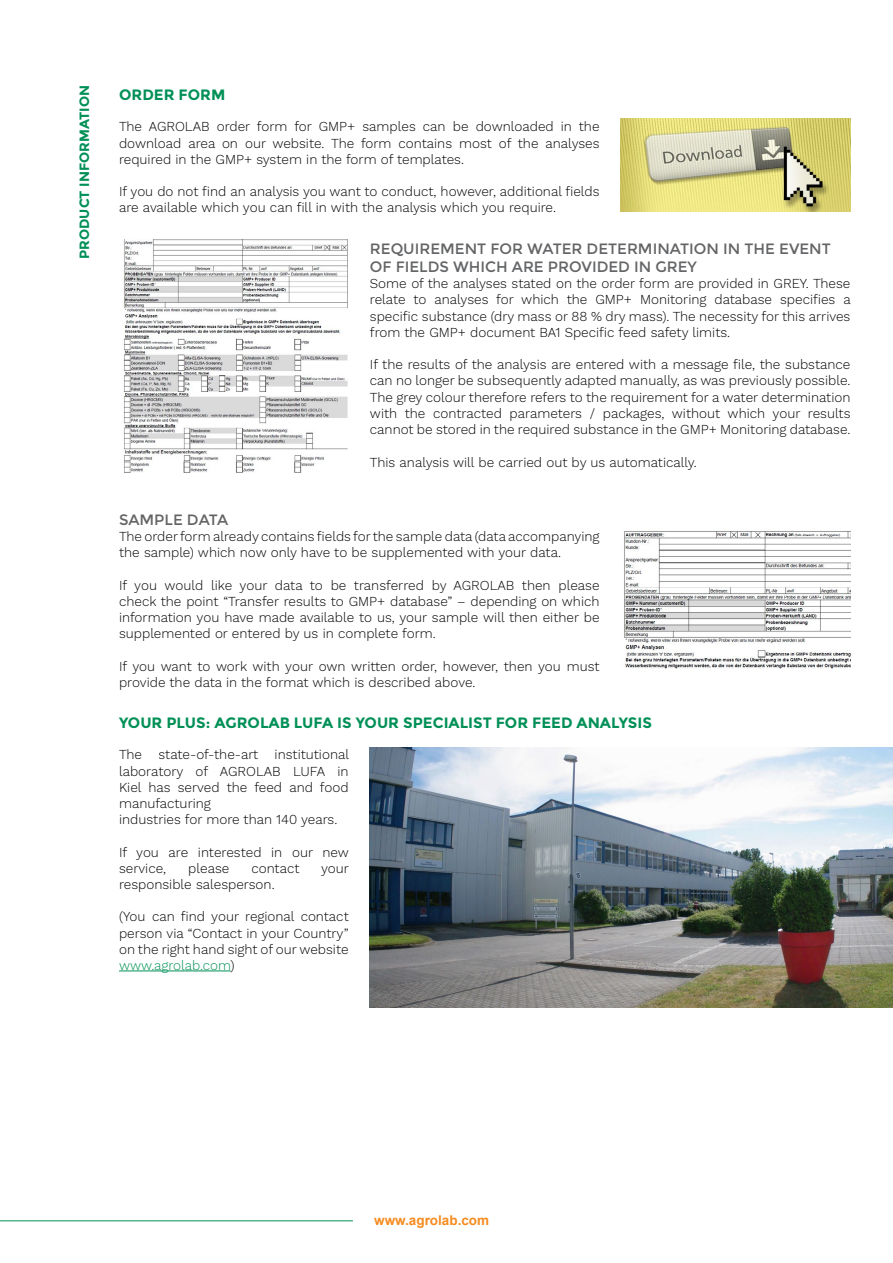
<style>
.page{position:relative;width:893px;height:1263px;background:#fff}
.page>*{position:absolute;margin:0;border:0;box-sizing:border-box;transform-origin:0 0}
.t1{font:15px/18px "Montserrat";color:#636466}
.t2{font:700 15px "Montserrat";color:#009057}
.t3{font:300 13.5px/16.2px "Work Sans";color:#000}
.t4{font:700 13.5px "Montserrat";color:#009057}
.t5{font:700 13.5px "Arial";color:#f68b1f}
.s1{color:#009057}
</style>
<div class="page">
<hr style="left:119px;top:970px;width:112px;height:1px;background:#009057">
<img style="left:370px;top:747px;width:523px;height:260px">
<hr style="left:0;top:1220px;width:353px;height:1px;background:#009057">
<img style="left:621px;top:119px;width:229px;height:92px">
<img style="left:124px;top:240px;width:224px;height:232px">
<img style="left:624px;top:531px;width:226px;height:137px">
<p class="t4" style="left:76px;top:259px;width:175px;rotate:-90deg">PRODUCT INFORMATION</p>
<p class="t2" style="left:119px;top:85px;width:72px">ORDER FORM</p>
<p class="t3" style="left:119px;top:119px;width:482px;text-align:justify">The AGROLAB order form for GMP+ samples can be downloaded in the download area on our website. The form contains most of the analyses required in the GMP+ system in the form of templates.</p>
<p class="t3" style="left:119px;top:184px;width:482px">If you do not find an analysis you want to conduct, however, additional fields are available which you can fill in with the analysis which you require.</p>
<p class="t1" style="left:370px;top:240px;width:462px">REQUIREMENT FOR WATER DETERMINATION IN THE EVENT<br>OF FIELDS WHICH ARE PROVIDED IN GREY</p>
<p class="t3" style="left:370px;top:276px;width:482px;text-align:justify">Some of the analyses stated on the order form are provided in GREY. These relate to analyses for which the GMP+ Monitoring database specifies a specific substance (dry mass or 88 % dry mass). The necessity for this arrives from the GMP+ document BA1 Specific feed safety limits.</p>
<p class="t3" style="left:370px;top:357px;width:482px;text-align:justify">If the results of the analysis are entered with a message file, the substance can no longer be subsequently adapted manually, as was previously possible.<br>The grey colour therefore refers to the requirement for a water determination with the contracted parameters / packages, without which your results cannot be stored in the required substance in the GMP+ Monitoring database.</p>
<p class="t3" style="left:370px;top:454px;width:328px">This analysis will be carried out by us automatically.</p>
<p class="t1" style="left:119px;top:511px;width:111px">SAMPLE DATA</p>
<p class="t3" style="left:119px;top:529px;width:482px">The order form already contains fields for the sample data (data accompanying the sample) which now only have to be supplemented with your data.</p>
<p class="t3" style="left:119px;top:577px;width:482px;text-align:justify">If you would like your data to be transferred by AGROLAB then please check the point “Transfer results to GMP+ database” – depending on which information you have made available to us, your sample will then either be supplemented or entered by us in complete form.</p>
<p class="t3" style="left:119px;top:658px;width:482px">If you want to work with your own written order, however, then you must provide the data in the format which is described above.</p>
<p class="t2" style="left:119px;top:713px;width:249px">YOUR PLUS: AGROLAB LUFA IS YOUR</p>
<p class="t2" style="left:403px;top:713px;width:104px">SPECIALIST FOR</p>
<p class="t2" style="left:532px;top:713px;width:57px">FEED ANA</p>
<p class="t2" style="left:611px;top:713px;width:42px">LYSI S</p>
<p class="t3" style="left:119px;top:747px;width:232px">The state-of-the-art institutional laboratory of AGROLAB LUFA in<br>Kiel has served the feed and food manufacturing<br>industries for more than 140 years.</p>
<p class="t3" style="left:119px;top:844px;width:231px">If you are interested in our new service,</p>
<p class="t3" style="left:188px;top:860px;width:43px">please</p>
<p class="t3" style="left:251px;top:860px;width:50px">contact</p>
<p class="t3" style="left:321px;top:860px;width:29px">your</p>
<p class="t3" style="left:119px;top:877px;width:157px">responsible salesperson.</p>
<p class="t3" style="left:119px;top:909px;width:231px;text-align:justify">(You can find your regional contact person via “Contact in your Country” on the right hand sight of our website <span class="s1">www.agrolab.com</span>)</p>
<p class="t5" style="left:374px;top:1211px;width:117px">www.agrolab.com</p>
</div>
